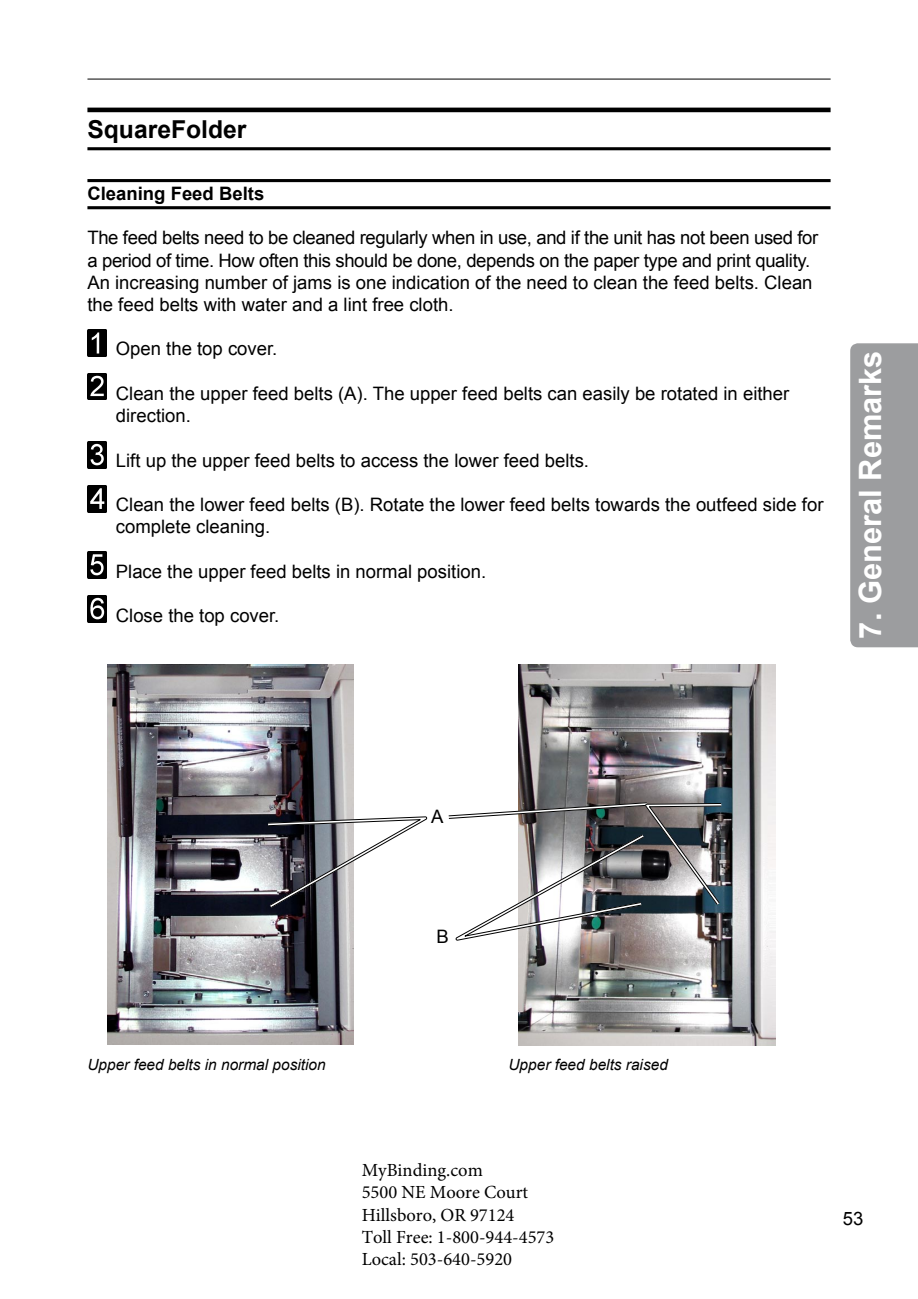
<style>
.page{position:relative;width:918px;height:1299px;background:#fff}
.page>*{position:absolute;margin:0;border:0;box-sizing:border-box;transform-origin:0 0}
.t1{font:700 30.9px "Arial";color:#fff}
.t2{font:700 24.6px "Arial";color:#000}
.t3{font:18.45px/22.2px "Arial";color:#000}
.t4{font:18.45px/22.2px "Arial";letter-spacing:-.02em;color:#000}
.t5{font:18.45px/22.2px "Minion Pro";color:#000}
.t6{font:700 18.45px "Arial";color:#000}
.t7{font:italic 15.45px "Arial";color:#000}
</style>
<div class="page">
<hr style="left:87px;top:79px;width:744px;height:1px;background:#000">
<div style="left:850px;top:343px;width:68px;height:304px;background:#9c9d9f"></div>
<img style="left:108px;top:664px;width:246px;height:380px">
<img style="left:519px;top:664px;width:256px;height:381px">
<hr style="left:87px;top:179px;width:744px;height:3px;background:#000">
<hr style="left:87px;top:206px;width:744px;height:3px;background:#000">
<hr style="left:87px;top:108px;width:744px;height:4px;background:#000">
<hr style="left:87px;top:147px;width:744px;height:3px;background:#000">
<img style="left:87px;top:373px;width:20px;height:27px">
<img style="left:87px;top:441px;width:20px;height:27px">
<img style="left:87px;top:485px;width:20px;height:27px">
<img style="left:87px;top:551px;width:20px;height:27px">
<img style="left:87px;top:595px;width:20px;height:27px">
<img style="left:87px;top:329px;width:20px;height:27px">
<svg style="left:265px;top:800px;width:459px;height:145px"></svg>
<h2 class="t2" style="left:87px;top:114px;width:161px">SquareFolder</h2>
<p class="t6" style="left:87px;top:181px;width:178px">Cleaning Feed Belts</p>
<p class="t4" style="left:87px;top:227px;width:732px">The feed belts need to be cleaned regularly when in use, and if the unit has not been used for a period of time. How often this should be done, depends on the paper type and print quality.<br>An increasing number of jams is one indication of the need to clean the feed belts. Clean the feed belts with water and a lint free cloth.</p>
<p class="t3" style="left:116px;top:338px;width:163px">Open the top cover.</p>
<p class="t3" style="left:116px;top:382px;width:675px">Clean the upper feed belts (A). The upper feed belts can easily be rotated in either direction.</p>
<p class="t3" style="left:116px;top:449px;width:475px">Lift up the upper feed belts to access the lower feed belts.</p>
<p class="t3" style="left:116px;top:493px;width:709px">Clean the lower feed belts (B). Rotate the lower feed belts towards the outfeed side for complete cleaning.</p>
<p class="t3" style="left:116px;top:560px;width:372px">Place the upper feed belts in normal position.</p>
<p class="t3" style="left:116px;top:604px;width:165px">Close the top cover.</p>
<h1 class="t1" style="left:850px;top:638px;width:290px;rotate:-90deg">7. General Remarks</h1>
<p class="t3" style="left:431px;top:806px;width:14px">A</p>
<p class="t3" style="left:437px;top:925px;width:14px">B</p>
<p class="t7" style="left:87px;top:1054px;width:240px">Upper feed belts in normal position</p>
<p class="t7" style="left:509px;top:1054px;width:161px">Upper feed belts raised</p>
<p class="t5" style="left:362px;top:1159px;width:194px">MyBinding.com<br>5500 NE Moore Court<br>Hillsboro, OR 97124<br>Toll Free: 1-800-944-4573<br>Local: 503-640-5920</p>
<p class="t3" style="left:843px;top:1207px;width:11px">53</p>
</div>
